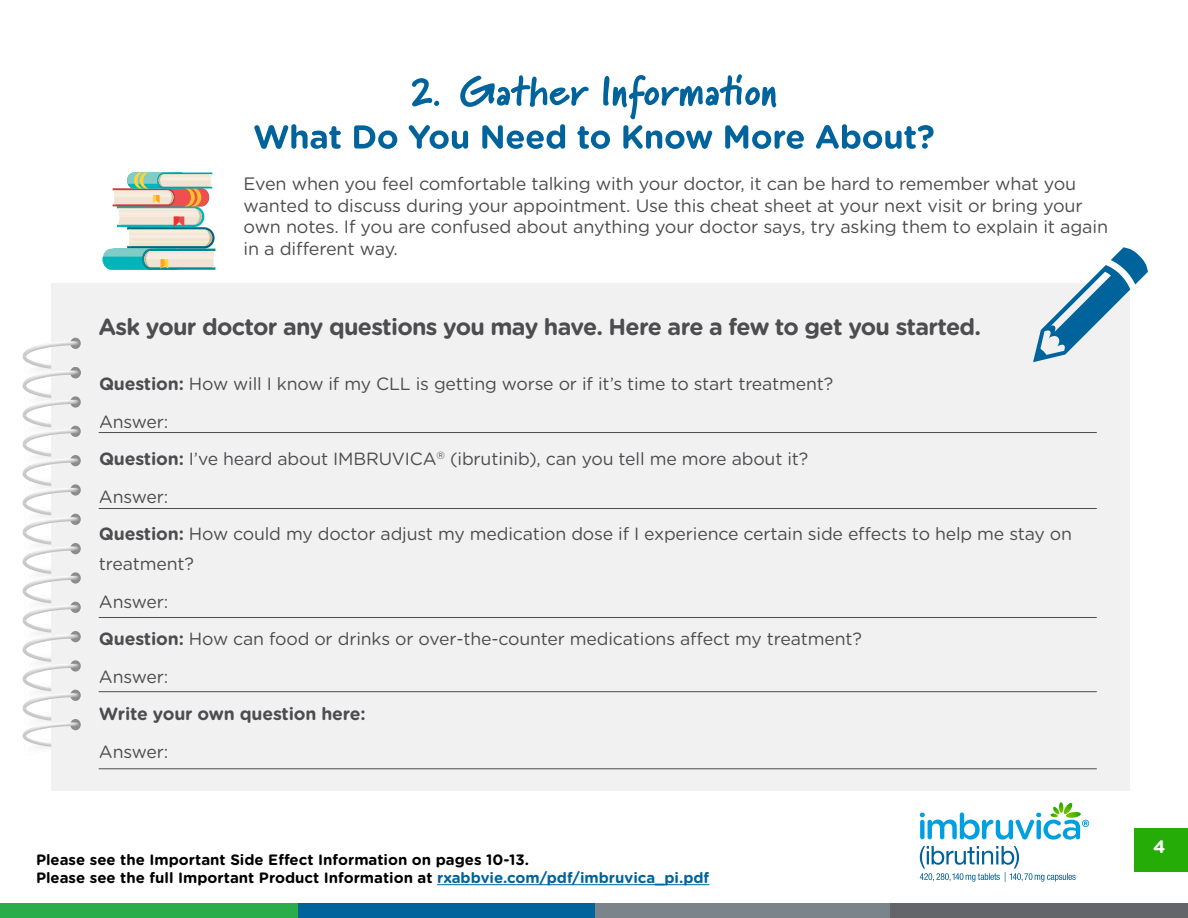
<style>
.page{position:relative;width:1188px;height:918px;background:#fff}
.page>*{position:absolute;margin:0;border:0;box-sizing:border-box;transform-origin:0 0}
.t1{font:700 23.25px "Gotham Rounded";letter-spacing:-.03em;color:#4d4d4f}
.t2{font:18px/21.6px "Gotham Rounded";letter-spacing:-.01em;color:#4d4d4f}
.t3{font:700 18px "Gotham Rounded";color:#fff}
.t4{font:17.7px/37.5px "Gotham Rounded";letter-spacing:-.01em;color:#4d4d4f}
.t5{font:700 17.7px "Gotham Rounded";letter-spacing:-.01em;color:#4d4d4f}
.t6{font:700 15px/18px "Gotham Rounded";color:#000}
.s1{font-weight:700}
.s2{color:#00639c}
</style>
<div class="page">
<svg style="left:920px;top:846px;width:156px;height:36px"></svg>
<svg style="left:920px;top:802px;width:169px;height:38px"></svg>
<hr style="left:437px;top:884px;width:272px;height:1px;background:#00639c">
<div style="left:298px;top:904px;width:297px;height:14px;background:#00639c"></div>
<div style="left:595px;top:904px;width:298px;height:14px;background:#7c848b"></div>
<div style="left:890px;top:904px;width:298px;height:14px;background:#63656b"></div>
<div style="left:0;top:904px;width:298px;height:14px;background:#29ac4a"></div>
<div style="left:1134px;top:828px;width:54px;height:43px;background:#25ac07"></div>
<div style="left:52px;top:284px;width:1078px;height:507px;background:#f1f1f2"></div>
<div style="left:70px;top:338px;width:11px;height:11px;background:#8a8c8e;border-radius:50%"></div>
<div style="left:70px;top:367px;width:11px;height:11px;background:#8a8c8e;border-radius:50%"></div>
<svg style="left:70px;top:396px;width:11px;height:12px"></svg>
<div style="left:70px;top:426px;width:11px;height:11px;background:#8a8c8e;border-radius:50%"></div>
<div style="left:70px;top:455px;width:11px;height:11px;background:#8a8c8e;border-radius:50%"></div>
<svg style="left:70px;top:484px;width:11px;height:12px"></svg>
<div style="left:70px;top:514px;width:11px;height:11px;background:#8a8c8e;border-radius:50%"></div>
<div style="left:70px;top:543px;width:11px;height:11px;background:#8a8c8e;border-radius:50%"></div>
<svg style="left:70px;top:572px;width:11px;height:12px"></svg>
<div style="left:70px;top:602px;width:11px;height:11px;background:#8a8c8e;border-radius:50%"></div>
<div style="left:70px;top:631px;width:11px;height:11px;background:#8a8c8e;border-radius:50%"></div>
<svg style="left:70px;top:660px;width:11px;height:12px"></svg>
<div style="left:70px;top:690px;width:11px;height:11px;background:#8a8c8e;border-radius:50%"></div>
<div style="left:70px;top:719px;width:11px;height:11px;background:#8a8c8e;border-radius:50%"></div>
<svg style="left:23px;top:341px;width:56px;height:415px"></svg>
<svg style="left:254px;top:74px;width:680px;height:75px"></svg>
<hr style="left:99px;top:432px;width:998px;height:1px;background:#4d4d4f">
<hr style="left:99px;top:508px;width:998px;height:1px;background:#4d4d4f">
<hr style="left:99px;top:617px;width:998px;height:1px;background:#4d4d4f">
<hr style="left:99px;top:691px;width:998px;height:1px;background:#4d4d4f">
<hr style="left:99px;top:769px;width:998px;height:1px;background:#4d4d4f">
<svg style="left:1033px;top:247px;width:115px;height:115px"></svg>
<hr style="left:148px;top:252px;width:69px;height:1px;background:#f0e3d4">
<svg style="left:103px;top:172px;width:112px;height:98px"></svg>
<p class="t2" style="left:244px;top:172px;width:866px">Even when you feel comfortable talking with your doctor, it can be hard to remember what you wanted to discuss during your appointment. Use this cheat sheet at your next visit or bring your own notes. If you are confused about anything your doctor says, try asking them to explain it again in a different way.</p>
<h1 class="t1" style="left:99px;top:310px;width:884px">Ask your doctor any questions you may have. Here are a few to get you started.</h1>
<p class="t4" style="left:99px;top:364px;width:975px"><span class="s1">Question:</span> How will I know if my CLL is getting worse or if it’s time to start treatment?<br>Answer:<br><span class="s1">Question:</span> I’ve heard about IMBRUVICA<sup>®</sup> (ibrutinib), can you tell me more about it?<br>Answer:<br><span class="s1">Question:</span> How could my doctor adjust my medication dose if I experience certain side effects to help me stay on</p>
<p class="t4" style="left:99px;top:544px;width:764px">treatment?<br>Answer:<br><span class="s1">Question:</span> How can food or drinks or over-the-counter medications affect my treatment?<br>Answer:</p>
<p class="t5" style="left:99px;top:701px;width:268px">Write your own question here:</p>
<p class="t4" style="left:99px;top:732px;width:71px">Answer:</p>
<p class="t6" style="left:36px;top:850px;width:675px">Please see the Important Side Effect Information on pages 10-13.<br>Please see the full Important Product Information at <span class="s2">rxabbvie.com/pdf/imbruvica_pi.pdf</span></p>
<p class="t3" style="left:1153px;top:834px;width:14px">4</p>
</div>
